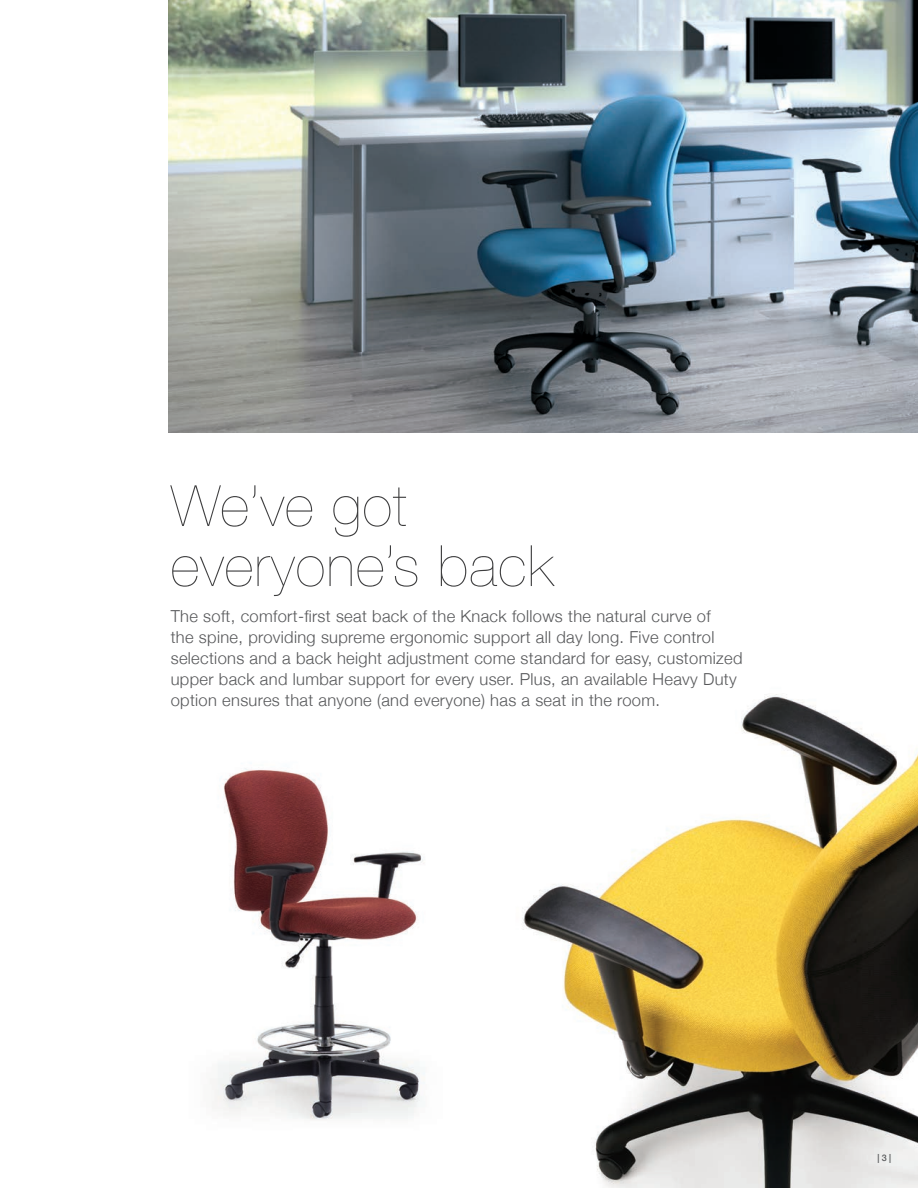
<style>
.page{position:relative;width:918px;height:1188px;background:#fff}
.page>*{position:absolute;margin:0;border:0;box-sizing:border-box;transform-origin:0 0}
.t1{font:200 57px/60px "Helvetica Neue";letter-spacing:.02em;color:#3e3e3f}
.t2{font:300 16.5px/21px "Helvetica Neue";letter-spacing:.02em;color:#57585a}
.t3{font:500 9px "Helvetica Neue";color:#57585a}
</style>
<div class="page">
<img style="left:522px;top:694px;width:396px;height:494px">
<img style="left:210px;top:768px;width:215px;height:352px">
<img style="left:168px;top:1px;width:750px;height:432px">
<p class="t1" style="left:171px;top:474px;width:384px">We’ve got everyone’s back</p>
<p class="t2" style="left:171px;top:604px;width:573px">The soft, comfort-first seat back of the Knack follows the natural curve of<br>the spine, providing supreme ergonomic support all day long. Five control selections and a back height adjustment come standard for easy, customized upper back and lumbar support for every user. Plus, an available Heavy Duty option ensures that anyone (and everyone) has a seat in the room.</p>
<p class="t3" style="left:878px;top:1151px;width:15px">| 3 |</p>
</div>
